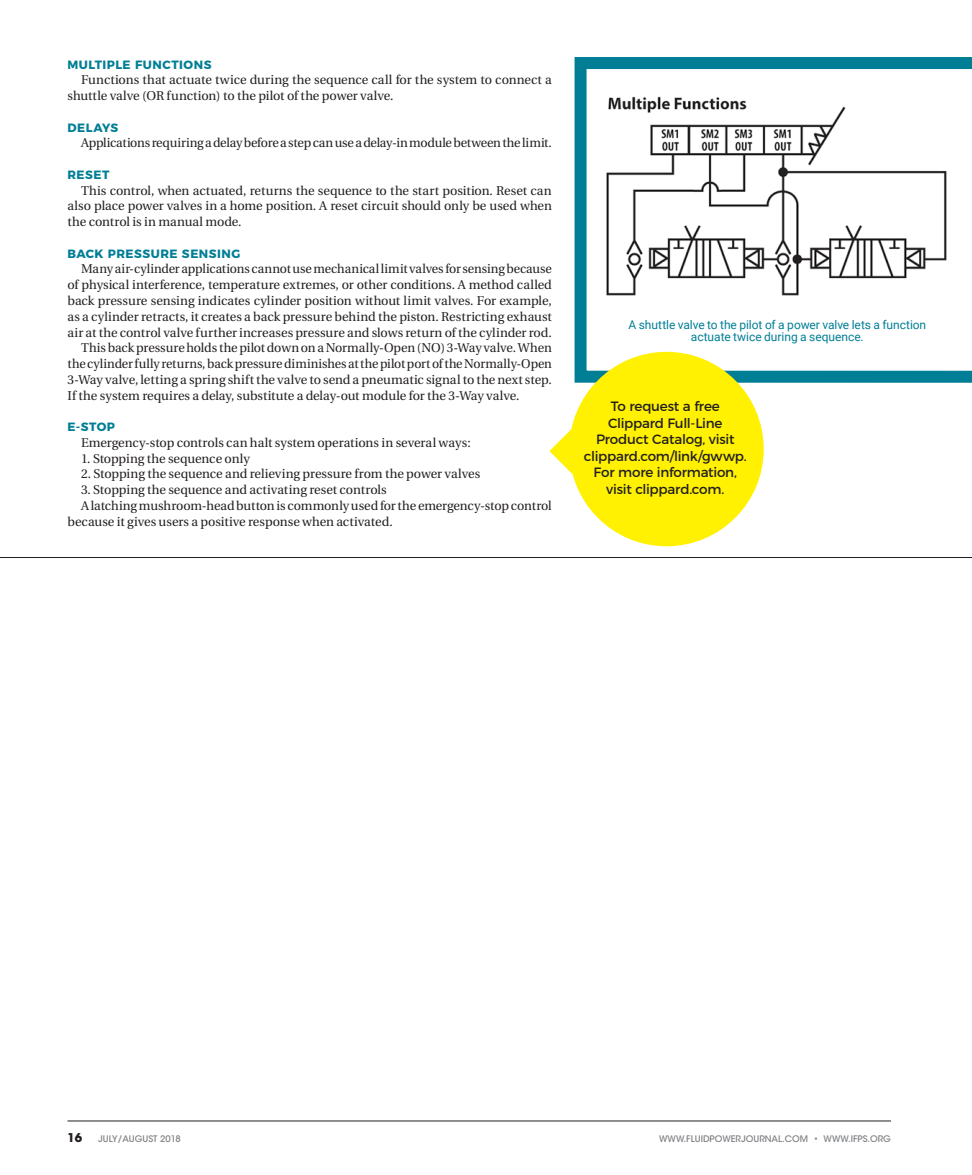
<style>
.page{position:relative;width:972px;height:1175px;background:#fff}
.page>*{position:absolute;margin:0;border:0;box-sizing:border-box;transform-origin:0 0}
.t1{font:13.5px/16.5px "Montserrat";letter-spacing:-.015em;color:#231f20;text-align:center}
.t2{font:12.75px/15.8px "Utopia";letter-spacing:-.005em;color:#231f20}
.t3{font:12px/12px "Roboto";letter-spacing:-.005em;color:#007e95;text-align:center}
.t4{font:700 12px "Montserrat";letter-spacing:.04em;color:#007e95}
.t5{font:12px "ITC Avant Garde MM 740 750";color:#231f20}
.t6{font:9px "ITC Avant Garde MM 445 750";color:#808285}
</style>
<div class="page">
<hr style="left:68px;top:1120px;width:823px;height:1px;background:#231f20">
<hr style="left:0;top:557px;width:972px;height:1px;background:#231f20">
<svg style="left:575px;top:57px;width:397px;height:326px"></svg>
<img style="left:598px;top:82px;width:355px;height:225px">
<div style="left:569px;top:352px;width:195px;height:194px;background:#fff101;border-radius:50%"></div>
<svg style="left:549px;top:428px;width:24px;height:46px"></svg>
<p class="t4" style="left:68px;top:54px;width:146px">MULTIPLE FUNCTIONS</p>
<p class="t2" style="left:67px;top:72px;width:486px;text-indent:14px">Functions that actuate twice during the sequence call for the system to connect a shuttle valve (OR function) to the pilot of the power valve.</p>
<p class="t4" style="left:68px;top:117px;width:52px">DELAYS</p>
<p class="t2" style="left:81px;top:135px;width:472px">Applications requiring a delay before a step can use a delay-in module between the limit.</p>
<p class="t4" style="left:68px;top:165px;width:43px">RESET</p>
<p class="t2" style="left:67px;top:183px;width:486px;text-align:justify;text-indent:14px">This control, when actuated, returns the sequence to the start position. Reset can also place power valves in a home position. A reset circuit should only be used when the control is in manual mode.</p>
<p class="t4" style="left:68px;top:243px;width:174px">BACK PRESSURE SENSING</p>
<p class="t2" style="left:81px;top:261px;width:472px">Many air-cylinder applications cannot use mechanical limit valves for sensing because</p>
<p class="t2" style="left:68px;top:277px;width:486px">of physical interference, temperature extremes, or other conditions. A method called</p>
<p class="t2" style="left:68px;top:293px;width:486px">back pressure sensing indicates cylinder position without limit valves. For example,</p>
<p class="t2" style="left:68px;top:309px;width:486px">as a cylinder retracts, it creates a back pressure behind the piston. Restricting exhaust</p>
<p class="t2" style="left:68px;top:324px;width:486px">air at the control valve further increases pressure and slows return of the cylinder rod.</p>
<p class="t2" style="left:81px;top:340px;width:472px">This back pressure holds the pilot down on a Normally-Open (NO) 3-Way valve. When</p>
<p class="t2" style="left:68px;top:356px;width:486px">the cylinder fully returns, back pressure diminishes at the pilot port of the Normally-Open</p>
<p class="t2" style="left:68px;top:372px;width:486px">3-Way valve, letting a spring shift the valve to send a pneumatic signal to the next step.</p>
<p class="t2" style="left:68px;top:387px;width:454px">If the system requires a delay, substitute a delay-out module for the 3-Way valve.</p>
<p class="t4" style="left:68px;top:417px;width:49px">E-STOP</p>
<p class="t2" style="left:81px;top:435px;width:391px">Emergency-stop controls can halt system operations in several ways:</p>
<p class="t2" style="left:81px;top:450px;width:170px">1. Stopping the sequence only</p>
<p class="t2" style="left:81px;top:466px;width:401px">2. Stopping the sequence and relieving pressure from the power valves</p>
<p class="t2" style="left:81px;top:482px;width:307px">3. Stopping the sequence and activating reset controls</p>
<p class="t2" style="left:81px;top:498px;width:472px">A latching mushroom-head button is commonly used for the emergency-stop control</p>
<p class="t2" style="left:68px;top:513px;width:327px">because it gives users a positive response when activated.</p>
<p class="t3" style="left:629px;top:318px;width:299px">A shuttle valve to the pilot of a power valve lets a function actuate twice during a sequence.</p>
<p class="t1" style="left:584px;top:397px;width:164px">To request a free<br>Clippard Full-Line<br>Product Catalog, visit clippard.com/link/gwwp.<br>For more information, visit clippard.com.</p>
<p class="t5" style="left:68px;top:1130px;width:16px">16</p>
<p class="t6" style="left:98px;top:1133px;width:84px">JULY/AUGUST 2018</p>
<p class="t6" style="left:659px;top:1133px;width:233px">WWW.FLUIDPOWERJOURNAL.COM • WWW.IFPS.ORG</p>
</div>
